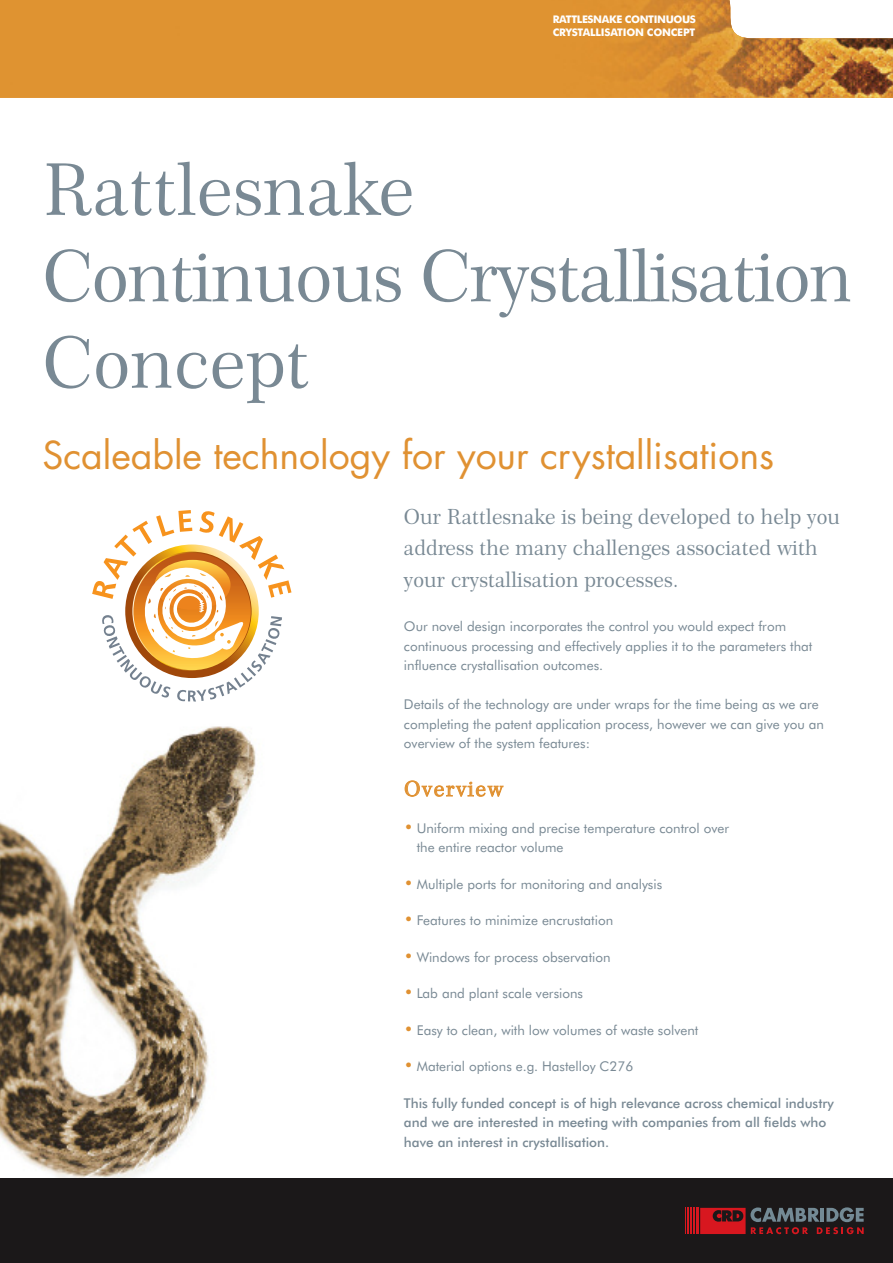
<style>
.page{position:relative;width:893px;height:1263px;background:#fff}
.page>*{position:absolute;margin:0;border:0;box-sizing:border-box;transform-origin:0 0}
.t1{font:72px/86.4px "Century 751 BT Roman B";letter-spacing:-.02em;color:#798994}
.t2{font:37.5px "Futura";color:#e09132}
.t3{font:21px/31.5px "Century 751 BT Roman B";color:#798994}
.t4{font:21px "Century 751 BT Roman B";letter-spacing:.085em;color:#e09132}
.t5{font:13.5px/19.5px "Futura BT";color:#798994}
.t6{font:500 13.5px/19.5px "Futura BT";color:#798994}
.t7{font:700 10.5px/12.6px "Futura BT";letter-spacing:-.035em;color:#fff}
.s1{font-family:"Century 751 BT Roman B";font-size:16.5px;color:#e09132}
</style>
<div class="page">
<img style="left:0;top:0;width:893px;height:98px">
<img style="left:0;top:590px;width:292px;height:588px">
<svg style="left:92px;top:510px;width:199px;height:191px"></svg>
<div style="left:0;top:1178px;width:893px;height:85px;background:#1b1819"></div>
<svg style="left:700px;top:1207px;width:164px;height:27px"></svg>
<hr style="left:696px;top:1208px;width:3px;height:26px;background:#d8171f">
<hr style="left:693px;top:1208px;width:2px;height:26px;background:#d8171f">
<hr style="left:690px;top:1208px;width:2px;height:26px;background:#d8171f">
<hr style="left:687px;top:1208px;width:2px;height:26px;background:#d8171f">
<svg style="left:685px;top:1208px;width:1px;height:26px"></svg>
<p class="t7" style="left:553px;top:14px;width:145px">RATTLESNAKE CONTINUOUS<br>CRYSTALLISATION CONCEPT</p>
<h1 class="t1" style="left:43px;top:153px;width:812px">Rattlesnake<br>Continuous Crystallisation<br>Concept</h1>
<h2 class="t2" style="left:43px;top:438px;width:733px">Scaleable technology for your crystallisations</h2>
<h3 class="t3" style="left:404px;top:502px;width:438px">Our Rattlesnake is being developed to help you address the many challenges associated with your crystallisation processes.</h3>
<p class="t5" style="left:404px;top:618px;width:410px">Our novel design incorporates the control you would expect from continuous processing and effectively applies it to the parameters that influence crystallisation outcomes.</p>
<p class="t5" style="left:404px;top:696px;width:421px">Details of the technology are under wraps for the time being as we are completing the patent application process, however we can give you an overview of the system features:</p>
<h3 class="t4" style="left:404px;top:780px;width:100px">Overview</h3>
<p class="t5" style="left:417px;top:819px;width:314px;text-indent:-13px"><span class="s1">•</span> Uniform mixing and precise temperature control over the entire reactor volume</p>
<p class="t5" style="left:404px;top:875px;width:260px"><span class="s1">•</span> Multiple ports for monitoring and analysis</p>
<p class="t5" style="left:404px;top:912px;width:211px"><span class="s1">•</span> Features to minimize encrustation</p>
<p class="t5" style="left:404px;top:948px;width:208px"><span class="s1">•</span> Windows for process observation</p>
<p class="t5" style="left:404px;top:985px;width:181px"><span class="s1">•</span> Lab and plant scale versions</p>
<p class="t5" style="left:404px;top:1021px;width:296px"><span class="s1">•</span> Easy to clean, with low volumes of waste solvent</p>
<p class="t5" style="left:404px;top:1058px;width:231px"><span class="s1">•</span> Material options e.g. Hastelloy C276</p>
<p class="t6" style="left:404px;top:1094px;width:431px">This fully funded concept is of high relevance across chemical industry and we are interested in meeting with companies from all fields who have an interest in crystallisation.</p>
</div>
